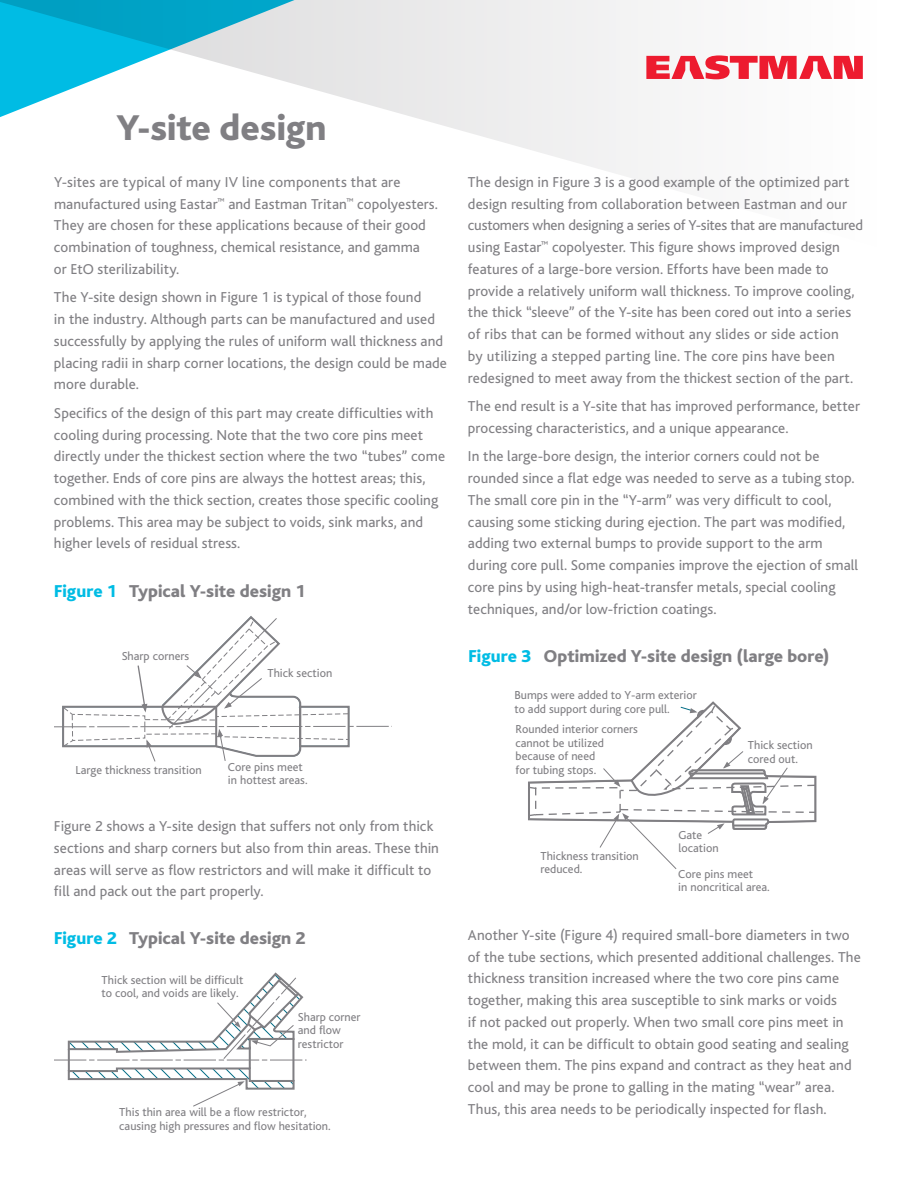
<style>
.page{position:relative;width:918px;height:1188px;background:#fff}
.page>*{position:absolute;margin:0;border:0;box-sizing:border-box;transform-origin:0 0}
.t1{font:800 37.5px "Bliss";color:#807f83}
.t2{font:800 18px "Bliss";color:#807f83}
.t3{font:15px/21.8px "Bliss";letter-spacing:.005em;color:#807f83}
.t4{font:12.15px/13.5px "Bliss";color:#807f83}
.s1{color:#00bce4}
</style>
<div class="page">
<svg style="left:0;top:0;width:721px;height:186px"></svg>
<svg style="left:646px;top:55px;width:217px;height:24px"></svg>
<svg style="left:54px;top:616px;width:338px;height:146px"></svg>
<svg style="left:54px;top:972px;width:253px;height:135px"></svg>
<svg style="left:528px;top:701px;width:288px;height:168px"></svg>
<h1 class="t1" style="left:117px;top:108px;width:211px">Y-site design</h1>
<p class="t3" style="left:54px;top:171px;width:386px">Y-sites are typical of many IV line components that are manufactured using Eastar<sup>™</sup> and Eastman Tritan<sup>™</sup> copolyesters.<br>They are chosen for these applications because of their good combination of toughness, chemical resistance, and gamma<br>or EtO sterilizability.</p>
<p class="t3" style="left:54px;top:287px;width:395px">The Y-site design shown in Figure 1 is typical of those found<br>in the industry. Although parts can be manufactured and used successfully by applying the rules of uniform wall thickness and placing radii in sharp corner locations, the design could be made more durable.</p>
<p class="t3" style="left:54px;top:402px;width:393px">Specifics of the design of this part may create difficulties with cooling during processing. Note that the two core pins meet directly under the thickest section where the two “tubes” come together. Ends of core pins are always the hottest areas; this, combined with the thick section, creates those specific cooling problems. This area may be subject to voids, sink marks, and higher levels of residual stress.</p>
<p class="t2" style="left:54px;top:582px;width:253px"><span class="s1">Figure 1</span> Typical Y-site design 1</p>
<p class="t4" style="left:122px;top:650px;width:69px">Sharp corners</p>
<p class="t4" style="left:267px;top:666px;width:66px">Thick section</p>
<p class="t4" style="left:76px;top:764px;width:128px">Large thickness transition</p>
<p class="t4" style="left:228px;top:760px;width:81px">Core pins meet in hottest areas.</p>
<p class="t3" style="left:54px;top:816px;width:387px">Figure 2 shows a Y-site design that suffers not only from thick sections and sharp corners but also from thin areas. These thin areas will serve as flow restrictors and will make it difficult to fill and pack out the part properly.</p>
<p class="t2" style="left:54px;top:929px;width:253px"><span class="s1">Figure 2</span> Typical Y-site design 2</p>
<p class="t4" style="left:102px;top:973px;width:143px">Thick section will be difficult to cool, and voids are likely.</p>
<p class="t4" style="left:298px;top:1010px;width:64px">Sharp corner and flow restrictor</p>
<p class="t4" style="left:119px;top:1106px;width:213px">This thin area will be a flow restrictor, causing high pressures and flow hesitation.</p>
<p class="t3" style="left:468px;top:171px;width:397px">The design in Figure 3 is a good example of the optimized part design resulting from collaboration between Eastman and our customers when designing a series of Y-sites that are manufactured using Eastar<sup>™</sup> copolyester. This figure shows improved design features of a large-bore version. Efforts have been made to provide a relatively uniform wall thickness. To improve cooling, the thick “sleeve” of the Y-site has been cored out into a series of ribs that can be formed without any slides or side action<br>by utilizing a stepped parting line. The core pins have been redesigned to meet away from the thickest section of the part.</p>
<p class="t3" style="left:468px;top:396px;width:393px">The end result is a Y-site that has improved performance, better processing characteristics, and a unique appearance.</p>
<p class="t3" style="left:468px;top:446px;width:392px">In the large-bore design, the interior corners could not be rounded since a flat edge was needed to serve as a tubing stop.<br>The small core pin in the “Y-arm” was very difficult to cool, causing some sticking during ejection. The part was modified, adding two external bumps to provide support to the arm during core pull. Some companies improve the ejection of small core pins by using high-heat-transfer metals, special cooling techniques, and/or low-friction coatings.</p>
<p class="t2" style="left:468px;top:647px;width:363px"><span class="s1">Figure 3</span> Optimized Y-site design (large bore)</p>
<p class="t4" style="left:514px;top:689px;width:184px">Bumps were added to Y-arm exterior to add support during core pull.</p>
<p class="t4" style="left:516px;top:723px;width:124px">Rounded interior corners cannot be utilized because of need<br>for tubing stops.</p>
<p class="t4" style="left:748px;top:739px;width:66px">Thick section cored out.</p>
<p class="t4" style="left:540px;top:849px;width:100px">Thickness transition reduced.</p>
<p class="t4" style="left:678px;top:828px;width:42px">Gate location</p>
<p class="t4" style="left:678px;top:867px;width:93px">Core pins meet<br>in noncritical area.</p>
<p class="t3" style="left:468px;top:924px;width:394px">Another Y-site (Figure 4) required small-bore diameters in two of the tube sections, which presented additional challenges. The thickness transition increased where the two core pins came together, making this area susceptible to sink marks or voids<br>if not packed out properly. When two small core pins meet in the mold, it can be difficult to obtain good seating and sealing between them. The pins expand and contract as they heat and cool and may be prone to galling in the mating “wear” area.<br>Thus, this area needs to be periodically inspected for flash.</p>
</div>
